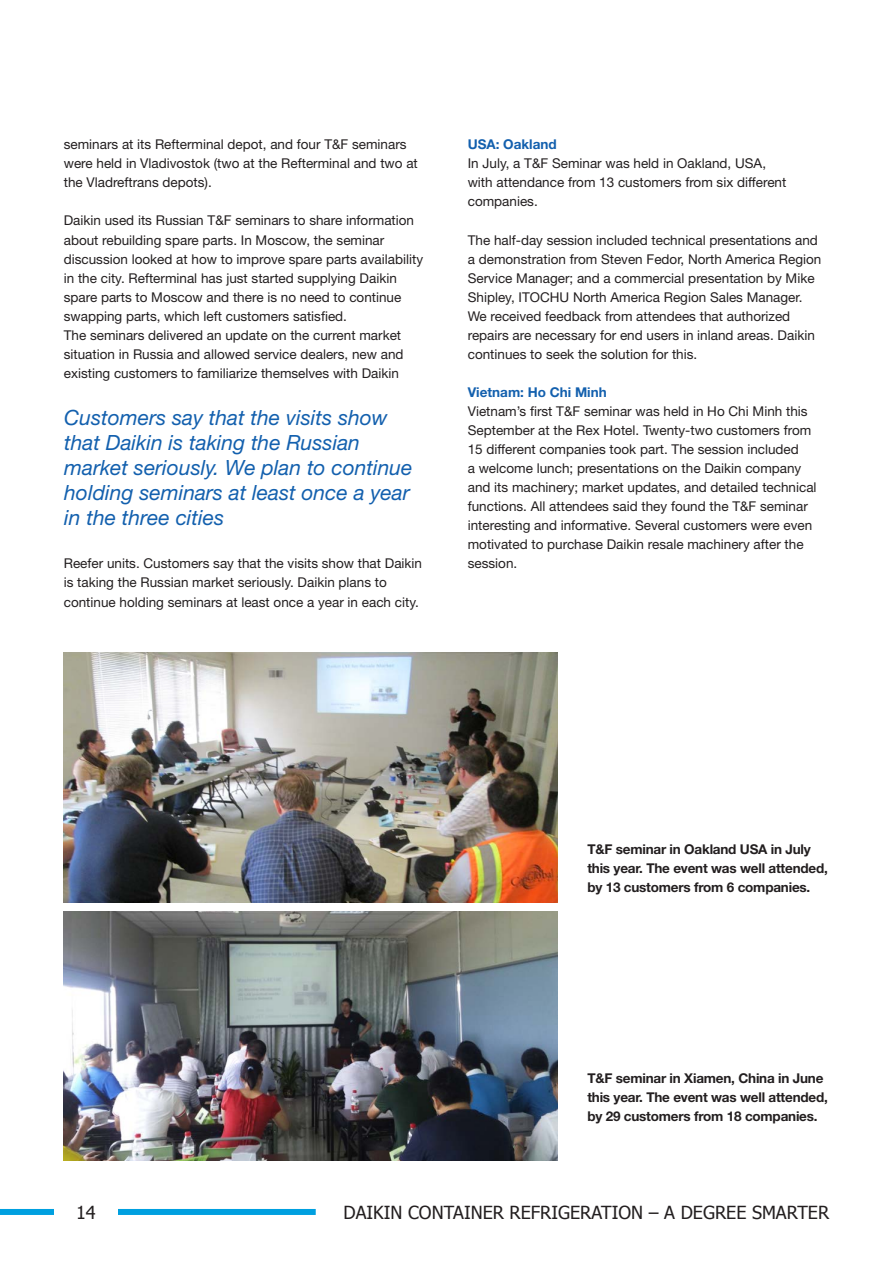
<style>
.page{position:relative;width:893px;height:1263px;background:#fff}
.page>*{position:absolute;margin:0;border:0;box-sizing:border-box;transform-origin:0 0}
.Non_base_grid_aligne{font:italic 21px/25.2px "Helvetica Neue LT Std";color:#1360ae}
.t1{font:18px "Tahoma";color:#231f20}
.body{font:13.5px/19px "Helvetica Neue LT Std";color:#231f20}
.body-2{font:700 13.5px/19px "Helvetica Neue LT Std";letter-spacing:-.015em;color:#231f20}
.body-3{font:700 13.5px "Helvetica Neue LT Std";color:#1360ae}
</style>
<div class="page">
<div style="left:0;top:1209px;width:316px;height:6px;background:#00a0e0"></div>
<div style="left:54px;top:1205px;width:64px;height:41px;background:#fff"></div>
<img style="left:64px;top:911px;width:493px;height:250px">
<img style="left:64px;top:653px;width:493px;height:249px">
<p class="body" style="left:64px;top:135px;width:356px">seminars at its Refterminal depot, and four T&amp;F seminars were held in Vladivostok (two at the Refterminal and two at the Vladreftrans depots).</p>
<p class="body" style="left:64px;top:211px;width:361px">Daikin used its Russian T&amp;F seminars to share information about rebuilding spare parts. In Moscow, the seminar discussion looked at how to improve spare parts availability in the city. Refterminal has just started supplying Daikin spare parts to Moscow and there is no need to continue swapping parts, which left customers satisfied.</p>
<p class="body" style="left:64px;top:325px;width:341px">The seminars delivered an update on the current market situation in Russia and allowed service dealers, new and existing customers to familiarize themselves with Daikin</p>
<p class="Non_base_grid_aligne" style="left:64px;top:404px;width:350px">Customers say that the visits show that Daikin is taking the Russian market seriously. We plan to continue holding seminars at least once a year in the three cities</p>
<p class="body" style="left:64px;top:554px;width:360px">Reefer units. Customers say that the visits show that Daikin is taking the Russian market seriously. Daikin plans to continue holding seminars at least once a year in each city.</p>
<p class="body-3" style="left:468px;top:136px;width:91px">USA: Oakland</p>
<p class="body" style="left:468px;top:154px;width:320px">In July, a T&amp;F Seminar was held in Oakland, USA, with attendance from 13 customers from six different companies.</p>
<p class="body" style="left:468px;top:230px;width:355px">The half-day session included technical presentations and a demonstration from Steven Fedor, North America Region Service Manager; and a commercial presentation by Mike Shipley, ITOCHU North America Region Sales Manager.<br>We received feedback from attendees that authorized repairs are necessary for end users in inland areas. Daikin continues to seek the solution for this.</p>
<p class="body-3" style="left:468px;top:384px;width:140px">Vietnam: Ho Chi Minh</p>
<p class="body" style="left:468px;top:401px;width:350px">Vietnam’s first T&amp;F seminar was held in Ho Chi Minh this September at the Rex Hotel. Twenty-two customers from 15 different companies took part. The session included<br>a welcome lunch; presentations on the Daikin company and its machinery; market updates, and detailed technical functions. All attendees said they found the T&amp;F seminar interesting and informative. Several customers were even motivated to purchase Daikin resale machinery after the session.</p>
<p class="body-2" style="left:587px;top:839px;width:242px">T&amp;F seminar in Oakland USA in July this year. The event was well attended, by 13 customers from 6 companies.</p>
<p class="body-2" style="left:587px;top:1068px;width:242px">T&amp;F seminar in Xiamen, China in June this year. The event was well attended, by 29 customers from 18 companies.</p>
<h2 class="t1" style="left:76px;top:1200px;width:21px">14</h2>
<h2 class="t1" style="left:343px;top:1200px;width:487px">DAIKIN CONTAINER REFRIGERATION – A DEGREE SMARTER</h2>
</div>
